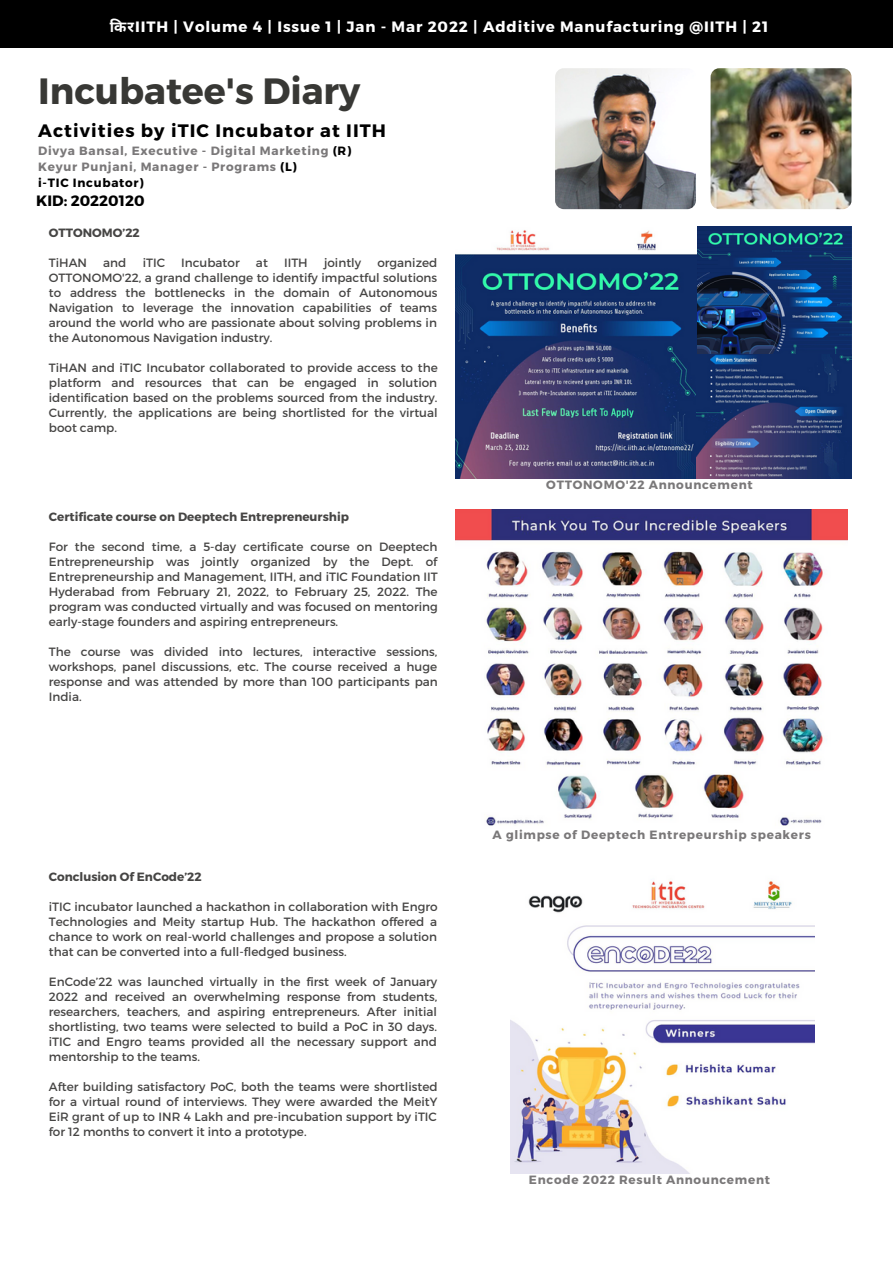
<style>
.page{position:relative;width:893px;height:1264px;background:#fff}
.page>*{position:absolute;margin:0;border:0;box-sizing:border-box;transform-origin:0 0}
.t1{font:700 36.45px "Montserrat";color:#383835}
.t2{font:700 18px "Montserrat";letter-spacing:.06em;color:#000}
.t3{font:700 15px "Montserrat";letter-spacing:.06em;color:#fff}
.t4{font:700 15px "Montserrat";color:#000}
.t5{font:12px/15px "Montserrat";color:#464544;text-align:justify}
.t6{font:700 12px/16px "Montserrat";letter-spacing:.06em;color:#7a7879}
.t7{font:700 12px "Montserrat";color:#464544}
.s1{font-family:"Noto Sans Devanagari"}
.s2{color:#000}
</style>
<div class="page">
<img style="left:555px;top:68px;width:141px;height:141px;border-radius:9px">
<img style="left:710px;top:68px;width:141px;height:141px;border-radius:9px">
<img style="left:455px;top:226px;width:396px;height:252px">
<img style="left:455px;top:509px;width:392px;height:317px">
<img style="left:510px;top:881px;width:304px;height:291px">
<div style="left:0;top:0;width:892px;height:47px;background:#000"></div>
<p class="t3" style="left:110px;top:17px;width:659px"><span class="s1">कि र</span>IITH | Volume 4 | Issue 1 | Jan - Mar 2022 | Additive Manufacturing @IITH | 21</p>
<h1 class="t1" style="left:38px;top:67px;width:324px">Incubatee's Diary</h1>
<h2 class="t2" style="left:38px;top:119px;width:349px">Activities by iTIC Incubator at IITH</h2>
<p class="t6" style="left:38px;top:142px;width:314px">Divya Bansal, Executive - Digital Marketing <span class="s2">(R)<br></span>Keyur Punjani, Manager - Programs <span class="s2">(L)<br>i-TIC Incubator)</span></p>
<p class="t4" style="left:36px;top:191px;width:110px">KID: 20220120</p>
<p class="t7" style="left:49px;top:224px;width:92px">OTTONOMO’22</p>
<p class="t5" style="left:49px;top:254px;width:40px">TiHAN</p>
<p class="t5" style="left:103px;top:254px;width:25px">and</p>
<p class="t5" style="left:143px;top:254px;width:24px">iTIC</p>
<p class="t5" style="left:181px;top:254px;width:60px">Incubator</p>
<p class="t5" style="left:256px;top:254px;width:13px">at</p>
<p class="t5" style="left:284px;top:254px;width:25px">IITH</p>
<p class="t5" style="left:324px;top:254px;width:39px">jointly</p>
<p class="t5" style="left:49px;top:254px;width:390px;text-indent:328px">organized OTTONOMO'22, a grand challenge to identify impactful solutions to address the bottlenecks in the domain of Autonomous Navigation to leverage the innovation capabilities of teams around the world who are passionate about solving problems in the Autonomous Navigation industry.</p>
<p class="t5" style="left:49px;top:359px;width:390px">TiHAN and iTIC Incubator collaborated to provide access to the platform and resources that can be engaged in solution identification based on the problems sourced from the industry.<br>Currently, the applications are being shortlisted for the virtual boot camp.</p>
<p class="t7" style="left:49px;top:509px;width:301px">Certificate course on Deeptech Entrepreneurship</p>
<p class="t5" style="left:49px;top:539px;width:390px">For the second time, a 5-day certificate course on Deeptech Entrepreneurship was jointly organized by the Dept. of Entrepreneurship and Management, IITH, and iTIC Foundation IIT Hyderabad from February 21, 2022, to February 25, 2022. The program was conducted virtually and was focused on mentoring early-stage founders and aspiring entrepreneurs.</p>
<p class="t5" style="left:49px;top:644px;width:390px">The course was divided into lectures, interactive sessions, workshops, panel discussions, etc. The course received a huge response and was attended by more than 100 participants pan India.</p>
<p class="t7" style="left:49px;top:869px;width:154px">Conclusion Of EnCode’22</p>
<p class="t5" style="left:49px;top:899px;width:390px">iTIC incubator launched a hackathon in collaboration with Engro Technologies and Meity startup Hub. The hackathon offered a chance to work on real-world challenges and propose a solution that can be converted into a full-fledged business.</p>
<p class="t5" style="left:49px;top:973px;width:390px">EnCode’22 was launched virtually in the first week of January 2022 and received an overwhelming response from students, researchers, teachers, and aspiring entrepreneurs. After initial shortlisting, two teams were selected to build a PoC in 30 days. iTIC and Engro teams provided all the necessary support and mentorship to the teams.</p>
<p class="t5" style="left:49px;top:1078px;width:390px">After building satisfactory PoC, both the teams were shortlisted for a virtual round of interviews. They were awarded the MeitY EiR grant of up to INR 4 Lakh and pre-incubation support by iTIC for 12 months to convert it into a prototype.</p>
<p class="t6" style="left:546px;top:476px;width:208px">OTTONOMO'22 Announcement</p>
<p class="t6" style="left:492px;top:826px;width:320px">A glimpse of Deeptech Entrepeurship speakers</p>
<p class="t6" style="left:529px;top:1170px;width:242px">Encode 2022 Result Announcement</p>
</div>
